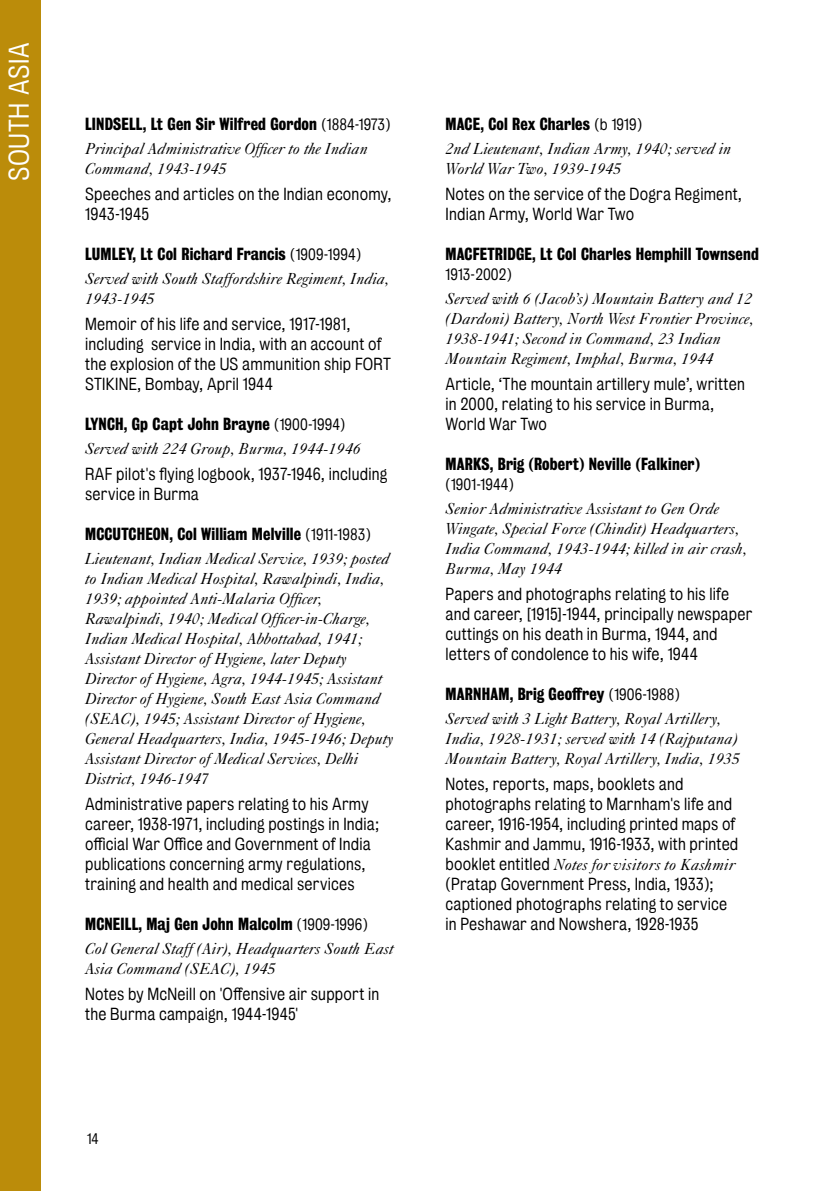
<style>
.page{position:relative;width:840px;height:1191px;background:#fff}
.page>*{position:absolute;margin:0;border:0;box-sizing:border-box;transform-origin:0 0}
.t1{font:26px "Kings Bureau Grot Five One";letter-spacing:.02em;color:#fff}
.t2{font:italic 16px/20px "Caslon 540 LT Std";color:#000}
.t3{font:16px/20px "Kings Bureau Grot Five One";letter-spacing:.015em;color:#000}
.t4{font:16px "Kings Bureau Grot Three Seven";letter-spacing:.01em;color:#000}
.t5{font:15px "Kings Bureau Grot Five One";letter-spacing:.01em;color:#000}
.t6{font:14px "Kings Bureau Grot Five One";color:#000}
.s1{font-family:"Kings Bureau Grot Five One";font-size:15px}
.s2{font-family:"Kings Bureau Grot Five One";font-style:normal}
</style>
<div class="page">
<div style="left:0;top:0;width:41px;height:1191px;background:#bb8c0a"></div>
<h1 class="t1" style="left:5px;top:181px;width:140px;rotate:-90deg">SOUTH ASIA</h1>
<p class="t4" style="left:85px;top:115px;width:307px">LINDSELL, Lt Gen Sir Wilfred Gordon <span class="s1">(1884-1973)</span></p>
<p class="t2" style="left:85px;top:138px;width:284px">Principal Administrative Officer to the Indian<br>Command, 1943-1945</p>
<p class="t3" style="left:85px;top:184px;width:308px">Speeches and articles on the Indian economy,<br>1943-1945</p>
<p class="t4" style="left:85px;top:245px;width:277px">LUMLEY, Lt Col Richard Francis <span class="s1">(1909-1994)</span></p>
<p class="t2" style="left:85px;top:268px;width:305px">Served with South Staffordshire Regiment, India,<br>1943-1945</p>
<p class="t3" style="left:85px;top:314px;width:307px">Memoir of his life and service, 1917-1981, including service in India, with an account of the explosion of the US ammunition ship FORT STIKINE, Bombay, April 1944</p>
<p class="t4" style="left:85px;top:415px;width:261px">LYNCH, Gp Capt John Brayne <span class="s1">(1900-1994)</span></p>
<p class="t2" style="left:85px;top:438px;width:277px">Served with 224 Group, Burma, 1944-1946</p>
<p class="t3" style="left:85px;top:464px;width:303px">RAF pilot's flying logbook, 1937-1946, including service in Burma</p>
<p class="t4" style="left:85px;top:525px;width:287px">MCCUTCHEON, Col William Melville <span class="s1">(1911 -1983)</span></p>
<p class="t2" style="left:85px;top:548px;width:309px">Lieutenant, Indian Medical Service, 1939; posted to Indian Medical Hospital, Rawalpindi, India, 1939; appointed Anti-Malaria Officer, Rawalpindi, 1940; Medical Officer-in-Charge, Indian Medical Hospital, Abbottabad, 1941; Assistant Director of Hygiene, later Deputy Director of Hygiene, Agra, 1944-1945; Assistant Director of Hygiene, South East Asia Command (SEAC), 1945; Assistant Director of Hygiene, General Headquarters, India, 1945-1946; Deputy Assistant Director of Medical Services, Delhi District, 1946-1947</p>
<p class="t3" style="left:85px;top:794px;width:295px">Administrative papers relating to his Army career, 1938-1971, including postings in India; official War Office and Government of India publications concerning army regulations, training and health and medical services</p>
<p class="t4" style="left:85px;top:915px;width:284px">MCNEILL, Maj Gen John Malcolm <span class="s1">(1909-1996)</span></p>
<p class="t2" style="left:85px;top:938px;width:309px">Col General Staff (Air), Headquarters South East<br>Asia Command (SEAC), 1945</p>
<p class="t3" style="left:85px;top:984px;width:295px">Notes by McNeill on 'Offensive air support in the Burma campaign, 1944-1945'</p>
<p class="t6" style="left:87px;top:1131px;width:13px">14</p>
<p class="t4" style="left:445px;top:115px;width:198px">MACE, Col Rex Charles <span class="s1">(b 1919)</span></p>
<p class="t2" style="left:445px;top:138px;width:287px">2nd Lieutenant, Indian Army, 1940; served in<br>World War Two, 1939-1945</p>
<p class="t3" style="left:445px;top:184px;width:298px">Notes on the service of the Dogra Regiment,<br>Indian Army, World War Two</p>
<p class="t4" style="left:445px;top:245px;width:314px">MACFETRIDGE, Lt Col Charles Hemphill Townsend</p>
<p class="t5" style="left:445px;top:266px;width:68px">1913-2002)</p>
<p class="t2" style="left:445px;top:288px;width:309px">Served with 6 (Jacob’s) Mountain Battery and 12 (Dardoni) Battery, North West Frontier Province, 1938-1941; Second in Command, 23 Indian Mountain Regiment, Imphal, Burma, 1944</p>
<p class="t3" style="left:445px;top:374px;width:301px">Article, ‘The mountain artillery mule’, written in 2000, relating to his service in Burma,<br>World War Two</p>
<p class="t4" style="left:445px;top:455px;width:256px">MARKS, Brig (Robert) Neville (Falkiner)</p>
<p class="t5" style="left:445px;top:476px;width:70px">(1901-1944)</p>
<p class="t2" style="left:445px;top:498px;width:302px">Senior Administrative Assistant to Gen Orde Wingate, Special Force (Chindit) Headquarters, India Command, 1943-1944; killed in air crash, Burma, May 1944</p>
<p class="t3" style="left:445px;top:584px;width:308px">Papers and photographs relating to his life and career, [1915]-1944, principally newspaper cuttings on his death in Burma, 1944, and letters of condolence to his wife, 1944</p>
<p class="t4" style="left:445px;top:685px;width:236px">MARNHAM, Brig Geoffrey <span class="s1">(1906-1988)</span></p>
<p class="t2" style="left:445px;top:708px;width:295px">Served with 3 Light Battery, Royal Artillery,<br>India, 1928-1931; served with 14 (Rajputana)<br>Mountain Battery, Royal Artillery, India, 1935</p>
<p class="t3" style="left:445px;top:774px;width:294px">Notes, reports, maps, booklets and photographs relating to Marnham's life and career, 1916-1954, including printed maps of Kashmir and Jammu, 1916-1933, with printed</p>
<p class="t2" style="left:445px;top:854px;width:291px"><span class="s2">booklet entitled</span> Notes for visitors to Kashmir</p>
<p class="t3" style="left:445px;top:874px;width:283px">(Pratap Government Press, India, 1933); captioned photographs relating to service in Peshawar and Nowshera, 1928-1935</p>
</div>
